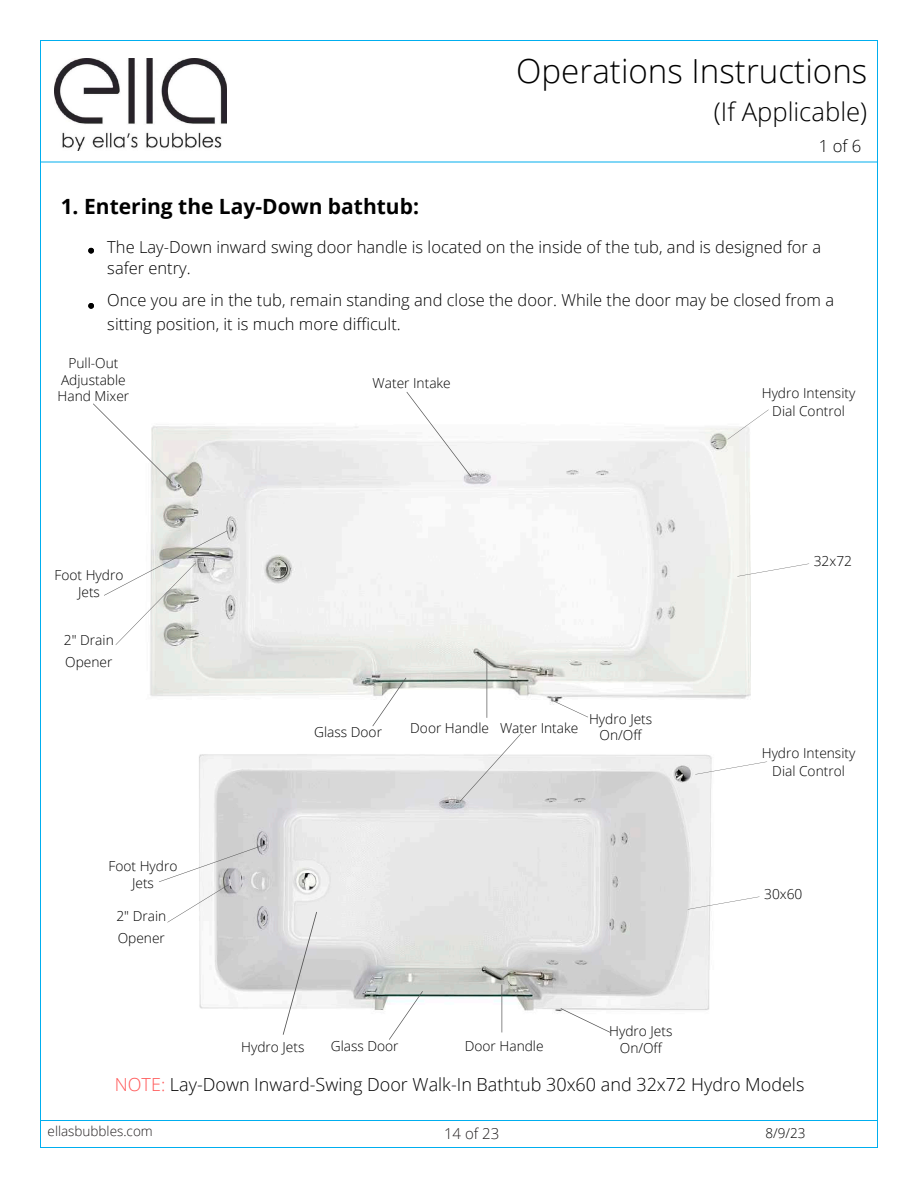
<style>
.page{position:relative;width:918px;height:1188px;background:#fff}
.page>*{position:absolute;margin:0;border:0;box-sizing:border-box;transform-origin:0 0}
.t1{font:300 33.15px "Open Sans";color:#000}
.t2{font:300 25.65px "Open Sans";color:#000}
.t3{font:700 21px "Open Sans";color:#000}
.t4{font:300 18px "Open Sans";color:#000}
.t5{font:300 16.65px "Open Sans";color:#000}
.t6{font:300 16.5px/21.3px "Open Sans";color:#000}
.t7{font:300 15px "Open Sans";color:#221e1f}
.t8{font:300 13.8px/16.5px "Open Sans";color:#000;text-align:center}
.t9{font:300 13.5px "Open Sans";color:#221e1f}
.t10{font:300 13.5px "Open Sans";color:#000}
.s1{color:#ff5757}
</style>
<div class="page">
<img style="left:353px;top:754px;width:358px;height:262px">
<img style="left:227px;top:426px;width:524px;height:279px">
<svg style="left:88px;top:248px;width:6px;height:5px"></svg>
<svg style="left:88px;top:303px;width:6px;height:6px"></svg>
<img style="left:54px;top:58px;width:172px;height:93px">
<hr style="left:40px;top:162px;width:838px;height:1px;background:#00aeef">
<hr style="left:40px;top:1120px;width:838px;height:1px;background:#00aeef">
<svg style="left:502px;top:985px;width:1px;height:47px"></svg>
<svg style="left:384px;top:392px;width:109px;height:85px"></svg>
<svg style="left:728px;top:409px;width:41px;height:61px"></svg>
<svg style="left:159px;top:754px;width:194px;height:281px"></svg>
<svg style="left:93px;top:403px;width:134px;height:293px"></svg>
<svg style="left:686px;top:754px;width:81px;height:50px"></svg>
<svg style="left:561px;top:1008px;width:50px;height:25px"></svg>
<svg style="left:553px;top:701px;width:35px;height:16px"></svg>
<svg style="left:372px;top:678px;width:34px;height:48px"></svg>
<svg style="left:389px;top:991px;width:34px;height:49px"></svg>
<svg style="left:453px;top:637px;width:75px;height:261px"></svg>
<svg style="left:678px;top:867px;width:82px;height:72px"></svg>
<svg style="left:728px;top:534px;width:81px;height:72px"></svg>
<h1 class="t1" style="left:516px;top:49px;width:353px">Operations Instructions</h1>
<h2 class="t2" style="left:714px;top:94px;width:155px">(If Applicable)</h2>
<p class="t5" style="left:819px;top:134px;width:44px">1 of 6</p>
<h3 class="t3" style="left:61px;top:191px;width:360px">1. Entering the Lay-Down bathtub:</h3>
<p class="t6" style="left:107px;top:236px;width:715px">The Lay-Down inward swing door handle is located on the inside of the tub, and is designed for a safer entry.</p>
<p class="t6" style="left:107px;top:288px;width:728px;line-height:23.7px">Once you are in the tub, remain standing and close the door. While the door may be closed from a sitting position, it is much more difficult.</p>
<p class="t8" style="left:58px;top:355px;width:73px">Pull-Out<br>Adjustable<br>Hand Mixer</p>
<p class="t8" style="left:373px;top:374px;width:80px">Water Intake</p>
<p class="t8" style="left:55px;top:566px;width:70px">Foot Hydro<br>Jets</p>
<p class="t8" style="left:64px;top:628px;width:51px;line-height:22.2px;text-align:left">2" Drain<br>Opener</p>
<p class="t8" style="left:109px;top:857px;width:70px">Foot Hydro<br>Jets</p>
<p class="t8" style="left:116px;top:904px;width:51px;line-height:22.2px;text-align:left">2" Drain<br>Opener</p>
<p class="t8" style="left:314px;top:724px;width:69px">Glass Door</p>
<p class="t8" style="left:410px;top:719px;width:80px">Door Handle</p>
<p class="t8" style="left:500px;top:719px;width:80px">Water Intake</p>
<p class="t8" style="left:589px;top:710px;width:65px">Hydro Jets<br>On/Off</p>
<p class="t8" style="left:241px;top:1038px;width:65px">Hydro Jets</p>
<p class="t8" style="left:331px;top:1037px;width:69px">Glass Door</p>
<p class="t8" style="left:465px;top:1037px;width:80px">Door Handle</p>
<p class="t8" style="left:609px;top:1023px;width:65px">Hydro Jets<br>On/Off</p>
<p class="t8" style="left:762px;top:384px;width:95px;line-height:18px">Hydro Intensity<br>Dial Control</p>
<p class="t8" style="left:814px;top:553px;width:40px">32x72</p>
<p class="t8" style="left:762px;top:744px;width:95px;line-height:18px">Hydro Intensity<br>Dial Control</p>
<p class="t8" style="left:764px;top:886px;width:40px">30x60</p>
<h3 class="t4" style="left:115px;top:1072px;width:691px"><span class="s1">NOTE:</span> Lay-Down Inward-Swing Door Walk-In Bathtub 30x60 and 32x72 Hydro Models</h3>
<p class="t9" style="left:48px;top:1122px;width:107px">ellasbubbles.com</p>
<p class="t7" style="left:444px;top:1123px;width:57px">14 of 23</p>
<p class="t10" style="left:766px;top:1124px;width:42px">8/9/23</p>
</div>
